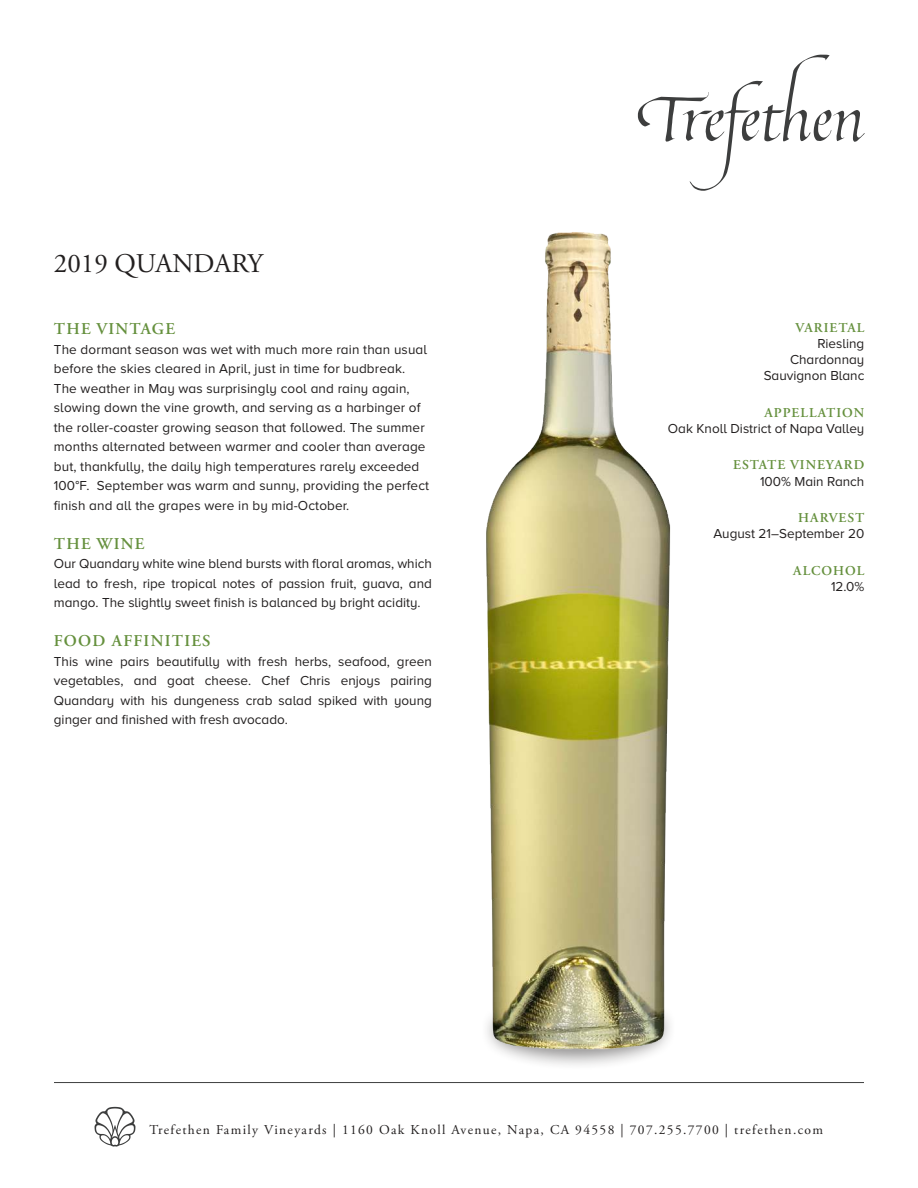
<style>
.page{position:relative;width:918px;height:1188px;background:#fff}
.page>*{position:absolute;margin:0;border:0;box-sizing:border-box;transform-origin:0 0}
.t1{font:27px "Adobe Garamond Pro";color:#221f1f}
.t2{font:600 16.5px "Adobe Garamond Pro";letter-spacing:.075em;color:#65903d}
.t3{font:13.5px/19.5px "Proxima Nova A";letter-spacing:.01em;color:#221f1f;text-align:justify}
.t4{font:13.5px "Adobe Garamond Pro";letter-spacing:.1em;color:#221f1f}
.t5{font:600 13.5px "Adobe Garamond Pro";letter-spacing:.075em;color:#65903d}
</style>
<div class="page">
<div style="left:480px;top:1002px;width:196px;height:69px;background:#221f1f;opacity:.5"></div>
<img style="left:480px;top:232px;width:196px;height:829px">
<hr style="left:54px;top:1082px;width:810px;height:1px;background:#3d3e3e">
<svg style="left:638px;top:55px;width:227px;height:136px"></svg>
<svg style="left:95px;top:1107px;width:40px;height:40px"></svg>
<h1 class="t1" style="left:54px;top:251px;width:211px">2019 QUANDARY</h1>
<p class="t2" style="left:54px;top:319px;width:123px">THE VINTAGE</p>
<p class="t3" style="left:54px;top:340px;width:377px;text-align:left">The dormant season was wet with much more rain than usual before the skies cleared in April, just in time for budbreak.<br>The weather in May was surprisingly cool and rainy again, slowing down the vine growth, and serving as a harbinger of the roller-coaster growing season that followed. The summer months alternated between warmer and cooler than average but, thankfully, the daily high temperatures rarely exceeded 100°F. September was warm and sunny, providing the perfect finish and all the grapes were in by mid-October.</p>
<p class="t2" style="left:54px;top:533px;width:92px">THE WINE</p>
<p class="t3" style="left:54px;top:555px;width:380px">Our Quandary white wine blend bursts with floral aromas, which lead to fresh, ripe tropical notes of passion fruit, guava, and mango. The slightly sweet finish is balanced by bright acidity.</p>
<p class="t2" style="left:54px;top:631px;width:158px">FOOD AFFINITIES</p>
<p class="t3" style="left:54px;top:652px;width:380px">This wine pairs beautifully with fresh herbs, seafood, green vegetables, and goat cheese. Chef Chris enjoys pairing Quandary with his dungeness crab salad spiked with young ginger and finished with fresh avocado.</p>
<p class="t5" style="left:796px;top:319px;width:70px">VARIETAL</p>
<p class="t3" style="left:764px;top:336px;width:102px;line-height:16.2px;text-align:right">Riesling<br>Chardonnay<br>Sauvignon Blanc</p>
<p class="t5" style="left:764px;top:404px;width:101px">APPELLATION</p>
<p class="t3" style="left:668px;top:419px;width:198px">Oak Knoll District of Napa Valley</p>
<p class="t5" style="left:733px;top:457px;width:133px">ESTATE VINEYARD</p>
<p class="t3" style="left:760px;top:472px;width:106px">100% Main Ranch</p>
<p class="t5" style="left:798px;top:509px;width:68px">HARVEST</p>
<p class="t3" style="left:714px;top:525px;width:152px">August 21–September 20</p>
<p class="t5" style="left:793px;top:562px;width:73px">ALCOHOL</p>
<p class="t3" style="left:831px;top:577px;width:35px">12.0%</p>
<p class="t4" style="left:150px;top:1123px;width:675px">Trefethen Family Vineyards | 1160 Oak Knoll Avenue, Napa, CA 94558 | 707.255.7700 | trefethen.com</p>
</div>
